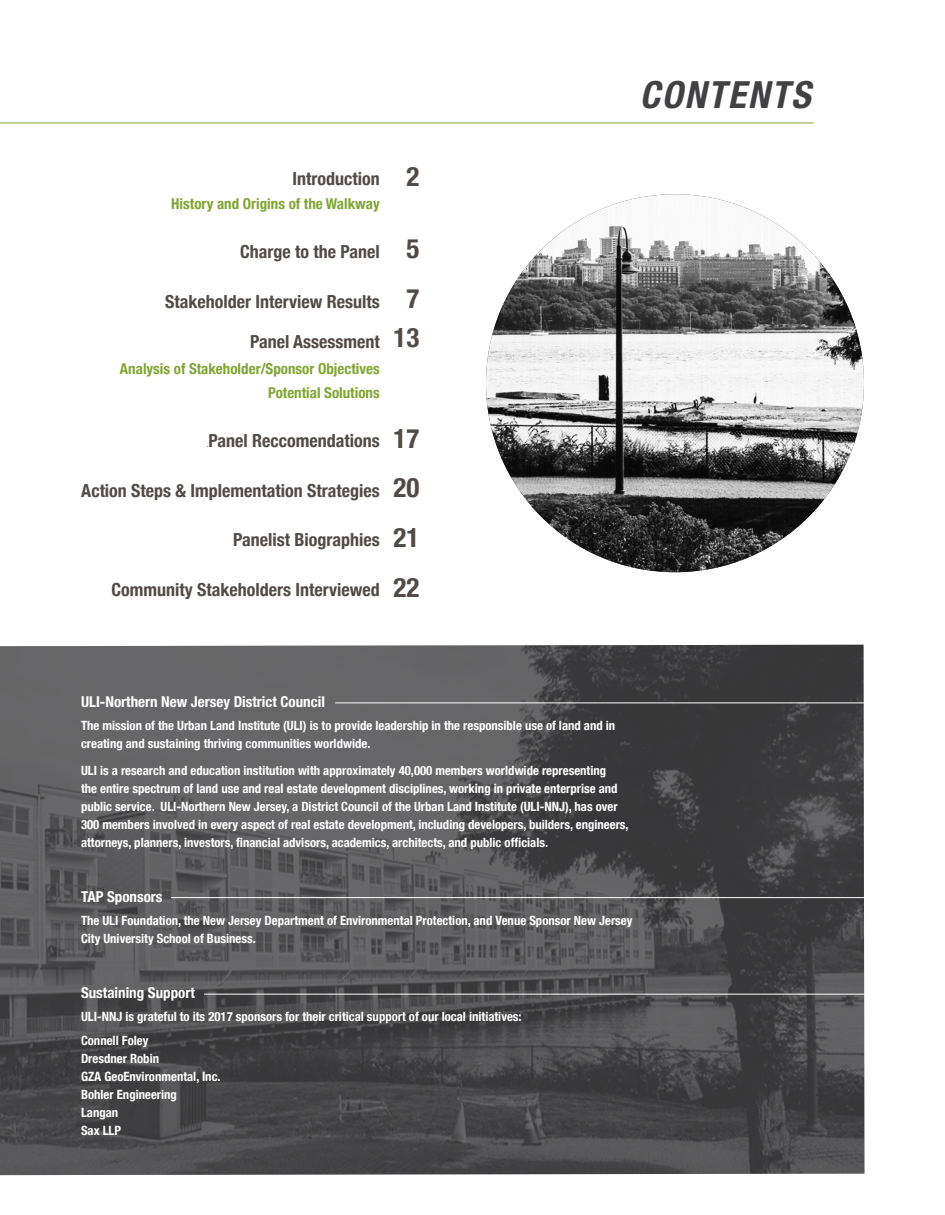
<style>
.page{position:relative;width:945px;height:1215px;background:#fff}
.page>*{position:absolute;margin:0;border:0;box-sizing:border-box;transform-origin:0 0}
.t1{font:italic 700 condensed 37.5px "Helvetica Neue LT Com";letter-spacing:.05em;color:#414042}
.t2{font:700 condensed 27px "Helvetica Neue";color:#524a47}
.t3{font:700 condensed 18px "Helvetica Neue";color:#524a47}
.t4{font:700 condensed 15px "Helvetica Neue";color:#80a532}
.t5{font:700 condensed 15px "Helvetica Neue LT Com";color:#fff}
.t6{font:700 condensed 12.75px/18px "Helvetica Neue LT Com";color:#fff}
.t7{font:700 condensed 6px "Helvetica Neue";color:#524a47}
</style>
<div class="page">
<img style="left:0;top:645px;width:864px;height:530px">
<hr style="left:171px;top:897px;width:704px;height:1px;background:#fff">
<hr style="left:335px;top:703px;width:610px;height:1px;background:#fff">
<hr style="left:204px;top:994px;width:671px;height:1px;background:#fff">
<hr style="left:0;top:123px;width:814px;height:1px;background:#80a532">
<img style="left:486px;top:194px;width:378px;height:378px;border-radius:189px">
<p class="t3" style="left:292px;top:164px;width:89px">Introduction</p>
<p class="t4" style="left:171px;top:191px;width:210px">History and Origins of the Walkway</p>
<p class="t3" style="left:240px;top:237px;width:141px">Charge to the Panel</p>
<p class="t3" style="left:165px;top:287px;width:216px">Stakeholder Interview Results</p>
<p class="t3" style="left:250px;top:327px;width:131px">Panel Assessment</p>
<p class="t4" style="left:120px;top:356px;width:261px">Analysis of Stakeholder/Sponsor Objectives</p>
<p class="t4" style="left:268px;top:380px;width:113px">Potential Solutions</p>
<p class="t3" style="left:209px;top:426px;width:173px">Panel Reccomendations</p>
<p class="t3" style="left:81px;top:476px;width:300px">Action Steps &amp; Implementation Strategies</p>
<p class="t3" style="left:233px;top:525px;width:148px">Panelist Biographies</p>
<p class="t3" style="left:112px;top:575px;width:270px">Community Stakeholders Interviewed</p>
<p class="t7" style="left:207px;top:440px;width:3px">.</p>
<p class="t2" style="left:407px;top:154px;width:14px">2</p>
<p class="t2" style="left:407px;top:226px;width:14px">5</p>
<p class="t2" style="left:407px;top:276px;width:14px">7</p>
<p class="t2" style="left:394px;top:315px;width:27px">13</p>
<p class="t2" style="left:394px;top:416px;width:27px">17</p>
<p class="t2" style="left:394px;top:465px;width:27px">20</p>
<p class="t2" style="left:394px;top:515px;width:27px">21</p>
<p class="t2" style="left:394px;top:565px;width:27px">22</p>
<p class="t1" style="left:640px;top:72px;width:172px">CONTENTS</p>
<p class="t5" style="left:81px;top:693px;width:245px">ULI-Northern New Jersey District Council</p>
<p class="t6" style="left:81px;top:716px;width:536px">The mission of the Urban Land Institute (ULI) is to provide leadership in the responsible use of land and in creating and sustaining thriving communities worldwide.</p>
<p class="t6" style="left:81px;top:761px;width:549px">ULI is a research and education institution with approximately 40,000 members worldwide representing<br>the entire spectrum of land use and real estate development disciplines, working in private enterprise and public service. ULI-Northern New Jersey, a District Council of the Urban Land Institute (ULI-NNJ), has over 300 members involved in every aspect of real estate development, including developers, builders, engineers, attorneys, planners, investors, financial advisors, academics, architects, and public officials.</p>
<p class="t5" style="left:81px;top:888px;width:83px">TAP Sponsors</p>
<p class="t6" style="left:81px;top:911px;width:553px">The ULI Foundation, the New Jersey Department of Environmental Protection, and Venue Sponsor New Jersey<br>City University School of Business.</p>
<p class="t5" style="left:81px;top:984px;width:115px">Sustaining Support</p>
<p class="t6" style="left:81px;top:1007px;width:442px">ULI-NNJ is grateful to its 2017 sponsors for their critical support of our local initiatives:</p>
<p class="t6" style="left:81px;top:1031px;width:69px">Connell Foley</p>
<p class="t6" style="left:81px;top:1049px;width:80px">Dresdner Robin</p>
<p class="t6" style="left:81px;top:1067px;width:141px">GZA GeoEnvironmental, Inc.</p>
<p class="t6" style="left:81px;top:1085px;width:98px">Bohler Engineering</p>
<p class="t6" style="left:81px;top:1103px;width:39px">Langan</p>
<p class="t6" style="left:81px;top:1121px;width:42px">Sax LLP</p>
</div>
